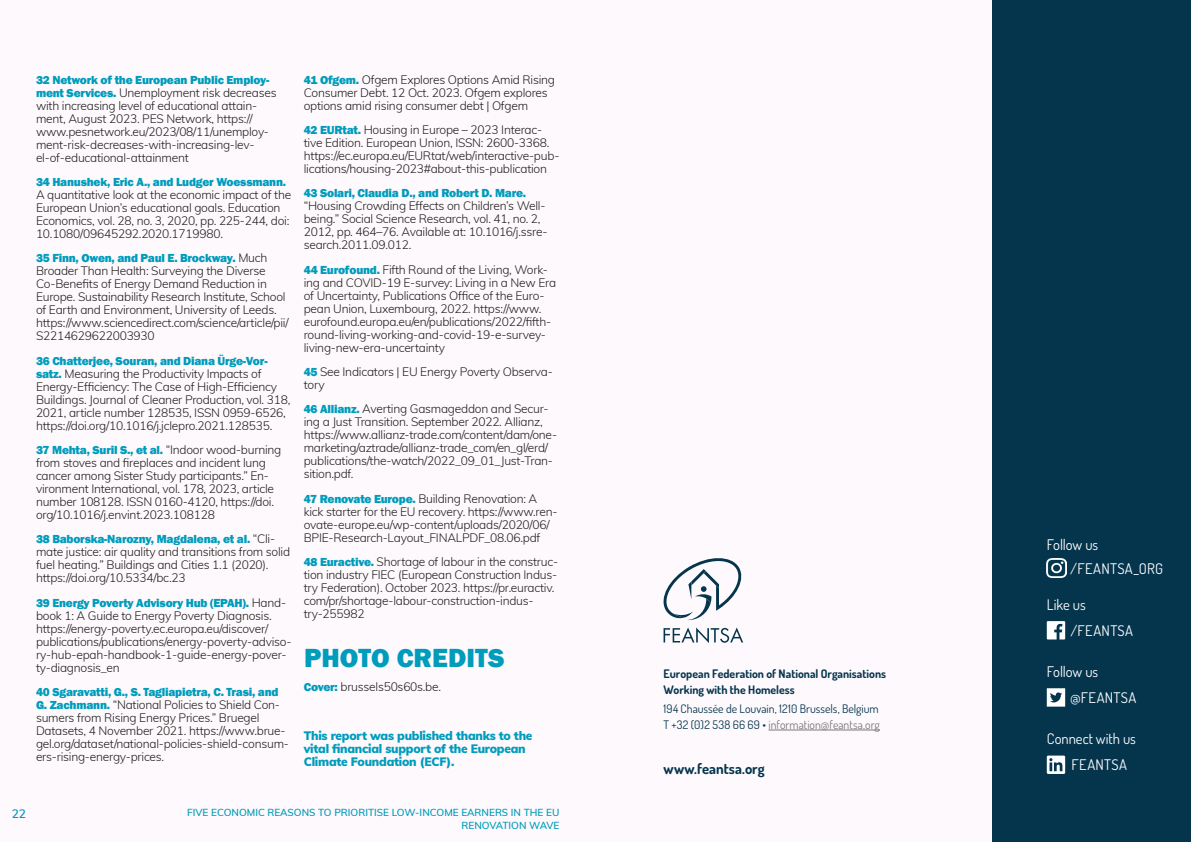
<style>
.page{position:relative;width:1191px;height:842px;background:#fef9fc}
.page>*{position:absolute;margin:0;border:0;box-sizing:border-box;transform-origin:0 0}
.t1{font:800 27px "Franklin Gothic";color:#009cbc}
.t2{font:14.7px "Dosis";letter-spacing:.015em;color:#fff}
.t3{font:14.7px "Dosis";letter-spacing:-.01em;color:#fff}
.t4{font:700 14.7px "Dosis";color:#04354d}
.t5{font:14.7px "Dosis";letter-spacing:-.005em;color:#fff}
.Paragraph_Style_1{font:300 12px/13px "Muli";letter-spacing:-.02em;color:#1d1d1b}
.Paragraph_Style_1-2{font:900 12px/13px "Muli";letter-spacing:-.02em;color:#009cbc}
.t6{font:600 12px "Muli";color:#009cbc}
.t7{font:700 11.8px/15.8px "Dosis";color:#04354d}
.t8{font:11.8px "Dosis";letter-spacing:.005em;color:#04354d}
.t9{font:11.8px "Dosis";color:#797879}
.t10{font:600 10px/13px "Muli";color:#009cbc;text-align:right}
.s1{font-family:"Franklin Gothic";font-weight:800;color:#009cbc}
.s2{color:#04354d}
</style>
<div class="page">
<svg style="left:663px;top:627px;width:80px;height:16px"></svg>
<svg style="left:663px;top:558px;width:79px;height:62px"></svg>
<div style="left:992px;top:0;width:199px;height:842px;background:#04354d"></div>
<svg style="left:1046px;top:621px;width:19px;height:18px"></svg>
<svg style="left:1046px;top:688px;width:19px;height:19px"></svg>
<svg style="left:1046px;top:755px;width:19px;height:19px"></svg>
<hr style="left:768px;top:730px;width:112px;height:1px;background:#797879">
<img style="left:1046px;top:559px;width:20px;height:19px">
<p class="Paragraph_Style_1" style="left:36px;top:72px;width:242px"><span class="s1">32 Network of the European Public Employ&shy;ment Services.</span> Unemployment risk decreases with increasing level of educational attain&shy;ment, August 2023. PES Network, https:// www.pesnetwork.eu/2023/08/11/unemploy&shy;ment-risk-decreases-with-increasing-lev&shy;el-of-educational-attainment</p>
<p class="Paragraph_Style_1" style="left:36px;top:174px;width:257px"><span class="s1">34 Hanushek, Eric A., and Ludger Woessmann.<br></span>A quantitative look at the economic impact of the European Union’s educational goals. Education Economics, vol. 28, no. 3, 2020, pp. 225-244, doi:<br>10.1080/09645292.2020.1719980.</p>
<p class="Paragraph_Style_1" style="left:36px;top:251px;width:254px"><span class="s1">35 Finn, Owen, and Paul E. Brockway.</span> Much Broader Than Health: Surveying the Diverse Co-Benefits of Energy Demand Reduction in Europe. Sustainability Research Institute, School of Earth and Environment, University of Leeds. https://www.sciencedirect.com/science/article/pii/ S2214629622003930</p>
<p class="Paragraph_Style_1" style="left:36px;top:353px;width:256px"><span class="s1">36 Chatterjee, Souran, and Diana Ürge-Vor&shy;satz.</span> Measuring the Productivity Impacts of Energy-Efficiency: The Case of High-Efficiency Buildings. Journal of Cleaner Production, vol. 318, 2021, article number 128535, ISSN 0959-6526, https://doi.org/10.1016/j.jclepro.2021.128535.</p>
<p class="Paragraph_Style_1" style="left:36px;top:442px;width:247px"><span class="s1">37 Mehta, Suril S., et al.</span> “Indoor wood-burning from stoves and fireplaces and incident lung cancer among Sister Study participants.” En&shy;vironment International, vol. 178, 2023, article number 108128. ISSN 0160-4120, https://doi. org/10.1016/j.envint.2023.108128</p>
<p class="Paragraph_Style_1" style="left:36px;top:532px;width:256px"><span class="s1">38 Baborska-Narozny, Magdalena, et al.</span> “Cli&shy;mate justice: air quality and transitions from solid fuel heating.” Buildings and Cities 1.1 (2020). https://doi.org/10.5334/bc.23</p>
<p class="Paragraph_Style_1" style="left:36px;top:595px;width:257px"><span class="s1">39 Energy Poverty Advisory Hub (EPAH).</span> Hand&shy;book 1: A Guide to Energy Poverty Diagnosis. https://energy-poverty.ec.europa.eu/discover/ publications/publications/energy-poverty-adviso&shy;ry-hub-epah-handbook-1-guide-energy-pover&shy;ty-diagnosis_en</p>
<p class="Paragraph_Style_1" style="left:36px;top:685px;width:254px"><span class="s1">40 Sgaravatti, G., S. Tagliapietra, C. Trasi, and G. Zachmann.</span> “National Policies to Shield Con&shy;sumers from Rising Energy Prices.” Bruegel Datasets, 4 November 2021. https://www.brue&shy;gel.org/dataset/national-policies-shield-consum&shy;ers-rising-energy-prices.</p>
<p class="Paragraph_Style_1" style="left:304px;top:72px;width:253px"><span class="s1">41 Ofgem.</span> Ofgem Explores Options Amid Rising<br>Consumer Debt. 12 Oct. 2023. Ofgem explores options amid rising consumer debt | Ofgem</p>
<p class="Paragraph_Style_1" style="left:304px;top:122px;width:257px"><span class="s1">42 EURtat.</span> Housing in Europe – 2023 Interac&shy;tive Edition. European Union, ISSN: 2600-3368. https://ec.europa.eu/EURtat/web/interactive-pub&shy;lications/housing-2023#about-this-publication</p>
<p class="Paragraph_Style_1" style="left:304px;top:186px;width:245px"><span class="s1">43 Solari, Claudia D., and Robert D. Mare. </span>“Housing Crowding Effects on Children’s Well&shy;being.” Social Science Research, vol. 41, no. 2, 2012, pp. 464–76. Available at: 10.1016/j.ssre&shy;search.2011.09.012.</p>
<p class="Paragraph_Style_1" style="left:304px;top:262px;width:254px"><span class="s1">44 Eurofound.</span> Fifth Round of the Living, Work&shy;ing and COVID-19 E-survey: Living in a New Era of Uncertainty, Publications Office of the Euro&shy;pean Union, Luxembourg, 2022. https://www. eurofound.europa.eu/en/publications/2022/fifth&shy;round-living-working-and-covid-19-e-survey&shy;living-new-era-uncertainty</p>
<p class="Paragraph_Style_1" style="left:304px;top:364px;width:251px"><span class="s1">45</span> See Indicators | EU Energy Poverty Observa&shy;tory</p>
<p class="Paragraph_Style_1" style="left:304px;top:402px;width:255px"><span class="s1">46 Allianz.</span> Averting Gasmageddon and Secur&shy;ing a Just Transition. September 2022. Allianz, https://www.allianz-trade.com/content/dam/one&shy;marketing/aztrade/allianz-trade_com/en_gl/erd/ publications/the-watch/2022_09_01_Just-Tran&shy;sition.pdf.</p>
<p class="Paragraph_Style_1" style="left:304px;top:491px;width:255px"><span class="s1">47 Renovate Europe.</span> Building Renovation: A kick starter for the EU recovery. https://www.ren&shy;ovate-europe.eu/wp-content/uploads/2020/06/ BPIE-Research-Layout_FINALPDF_08.06.pdf</p>
<p class="Paragraph_Style_1" style="left:304px;top:555px;width:256px"><span class="s1">48 Euractive.</span> Shortage of labour in the construc&shy;tion industry FIEC (European Construction Indus&shy;try Federation). October 2023. https://pr.euractiv. com/pr/shortage-labour-construction-indus&shy;try-255982</p>
<p class="t1" style="left:304px;top:640px;width:202px">PHOTO CREDITS</p>
<p class="Paragraph_Style_1" style="left:304px;top:680px;width:139px"><span class="s1">Cover:</span> brussels50s60s.be.</p>
<p class="Paragraph_Style_1-2" style="left:304px;top:728px;width:230px">This report was published thanks to the vital financial support of the European<br>Climate Foundation (ECF).</p>
<p class="t6" style="left:12px;top:805px;width:16px">22</p>
<p class="t10" style="left:187px;top:805px;width:374px">FIVE ECONOMIC REASONS TO PRIORITISE LOW-INCOME EARNERS IN THE EU<br>RENOVATION WAVE</p>
<p class="t3" style="left:1046px;top:534px;width:53px">Follow us</p>
<p class="t2" style="left:1070px;top:558px;width:94px">/FEANTSA_ORG</p>
<p class="t2" style="left:1046px;top:594px;width:40px">Like us</p>
<p class="t7" style="left:663px;top:665px;width:224px">European Federation of National Organisations<br>Working with the Homeless</p>
<p class="t8" style="left:663px;top:700px;width:217px">194 Chaussée de Louvain, 1210 Brussels, Belgium</p>
<p class="t9" style="left:663px;top:716px;width:218px"><span class="s2">T +32 (0)2 538 66 69 •</span> information@feantsa.org</p>
<p class="t2" style="left:1070px;top:620px;width:64px">/FEANTSA</p>
<p class="t3" style="left:1046px;top:661px;width:53px">Follow us</p>
<p class="t2" style="left:1070px;top:687px;width:68px">@FEANTSA</p>
<p class="t5" style="left:1046px;top:728px;width:91px">Connect with us</p>
<p class="t4" style="left:663px;top:758px;width:103px">www.feantsa.org</p>
<p class="t2" style="left:1071px;top:754px;width:57px">FEANTSA</p>
</div>
